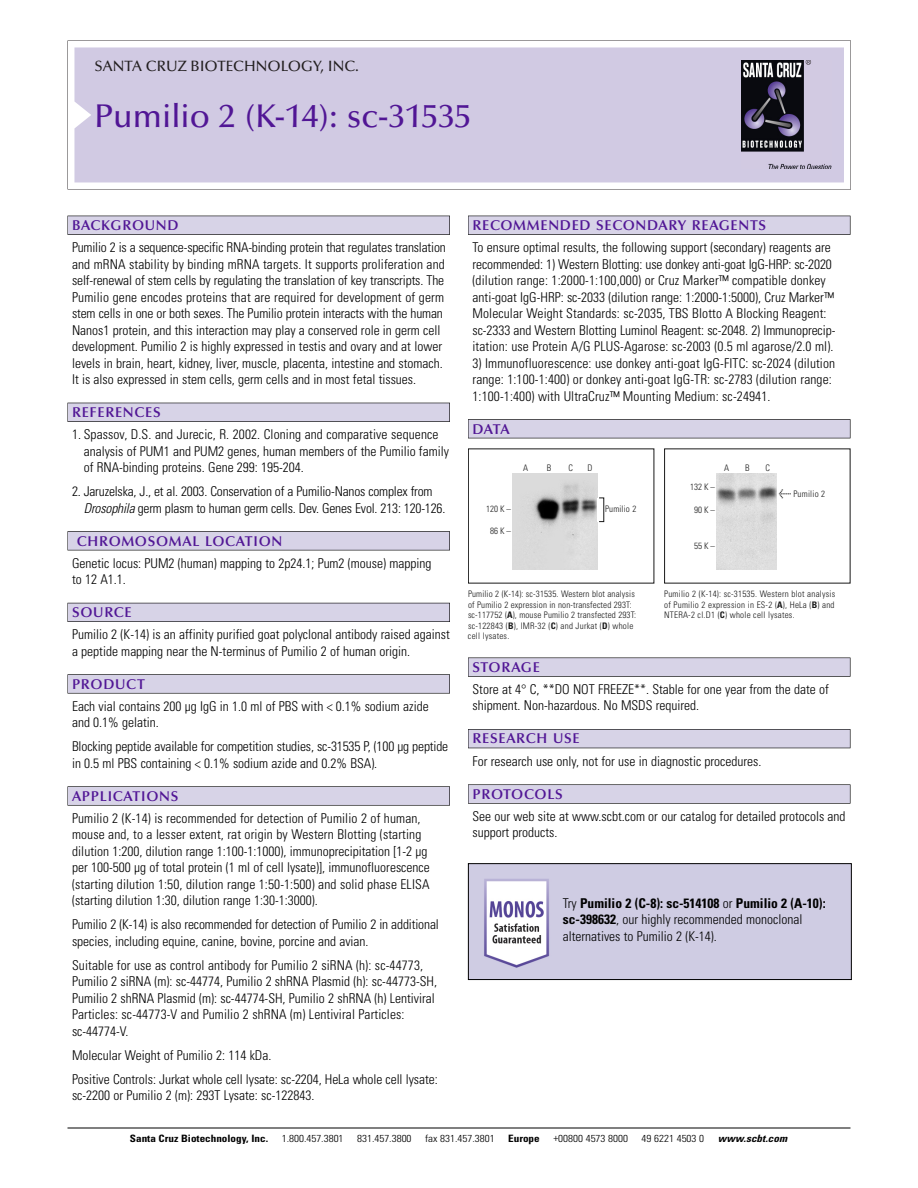
<style>
.page{position:relative;width:918px;height:1188px;background:#fff}
.page>*{position:absolute;margin:0;border:0;box-sizing:border-box;transform-origin:0 0}
.t1{font:500 33px "Optima";color:#511695}
.t2{font:500 15px "Optima";color:#231f20}
.t3{font:600 14.25px "Optima";letter-spacing:.05em;color:#511695}
.t4{font:300 condensed 13.5px/16.5px "Univers";color:#000}
.t5{font:300 condensed 10.2px "Univers";color:#000;scale:1.1 1}
.t6{font:700 condensed 10.2px "Univers";color:#000;scale:1.1 1}
.t7{font:italic 700 condensed 10.2px "Univers";letter-spacing:.005em;color:#000;scale:1.1 1}
.t8{font:9px/10.5px "Univers Condensed Light+WBAVQS";letter-spacing:.015em;color:#191919}
.t9{font:9px/10.5px "Univers Condensed Light+QDMXUS";letter-spacing:.025em;color:#191919;text-align:justify}
.s1{font-style:italic}
.s2{font-family:"Univers Condensed Bold+YZKPZH"}
.s3{font-family:"Meta Plus Book Roman+IPVUSR";font-size:10.5px}
.s4{font-family:"Univers Condensed Bold+JTYPOA"}
.s5{font-weight:700}
</style>
<div class="page">
<svg style="left:68px;top:40px;width:783px;height:149px"></svg>
<div style="left:74px;top:47px;width:770px;height:135px;background:#d1cae3"></div>
<img style="left:741px;top:60px;width:90px;height:108px">
<div style="left:68px;top:216px;width:382px;height:19px;background:#525155"></div>
<div style="left:68px;top:216px;width:381px;height:18px;background:#d7d3e7"></div>
<div style="left:68px;top:403px;width:382px;height:19px;background:#515055"></div>
<div style="left:68px;top:403px;width:381px;height:18px;background:#d7d3e7"></div>
<div style="left:68px;top:531px;width:382px;height:19px;background:#545357"></div>
<div style="left:68px;top:532px;width:381px;height:18px;background:#d7d3e7"></div>
<div style="left:68px;top:603px;width:382px;height:19px;background:#54535a"></div>
<div style="left:68px;top:603px;width:381px;height:18px;background:#d7d3e7"></div>
<svg style="left:68px;top:674px;width:382px;height:20px"></svg>
<div style="left:68px;top:675px;width:381px;height:18px;background:#d7d3e7"></div>
<div style="left:68px;top:786px;width:382px;height:20px;background:#626263"></div>
<div style="left:68px;top:787px;width:381px;height:18px;background:#d7d3e7"></div>
<div style="left:468px;top:216px;width:382px;height:19px;background:#525155"></div>
<div style="left:468px;top:216px;width:382px;height:18px;background:#d7d3e7"></div>
<div style="left:468px;top:419px;width:382px;height:19px;background:#525155"></div>
<div style="left:468px;top:420px;width:382px;height:18px;background:#d7d3e7"></div>
<div style="left:468px;top:658px;width:382px;height:19px;background:#575759"></div>
<div style="left:468px;top:658px;width:382px;height:18px;background:#d7d3e7"></div>
<div style="left:468px;top:729px;width:382px;height:19px;background:#525158"></div>
<div style="left:468px;top:730px;width:382px;height:18px;background:#d7d3e7"></div>
<div style="left:468px;top:784px;width:382px;height:20px;background:#666"></div>
<div style="left:468px;top:785px;width:382px;height:18px;background:#d7d3e7"></div>
<hr style="left:68px;top:1128px;width:782px;height:1px;background:#000">
<img style="left:716px;top:474px;width:61px;height:95px">
<img style="left:512px;top:474px;width:85px;height:95px">
<img style="left:470px;top:865px;width:380px;height:113px">
<div style="left:468px;top:863px;width:384px;height:117px;border:1px solid #000"></div>
<p class="t2" style="left:94px;top:61px;width:266px">SANTA CRUZ BIOTECHNOLOGY, INC.</p>
<h1 class="t1" style="left:94px;top:103px;width:378px">Pumilio 2 (K-14): sc-31535</h1>
<p class="t3" style="left:72px;top:219px;width:108px">BACKGROUND</p>
<p class="t4" style="left:72px;top:240px;width:375px">Pumilio 2 is a sequence-specific RNA-binding protein that regulates translation and mRNA stability by binding mRNA targets. It supports proliferation and self-renewal of stem cells by regulating the translation of key transcripts. The Pumilio gene encodes proteins that are required for development of germ stem cells in one or both sexes. The Pumilio protein interacts with the human Nanos1 protein, and this interaction may play a conserved role in germ cell development. Pumilio 2 is highly expressed in testis and ovary and at lower levels in brain, heart, kidney, liver, muscle, placenta, intestine and stomach.<br>It is also expressed in stem cells, germ cells and in most fetal tissues.</p>
<p class="t3" style="left:72px;top:407px;width:90px">REFERENCES</p>
<p class="t4" style="left:84px;top:427px;width:367px;text-indent:-12px">1. Spassov, D.S. and Jurecic, R. 2002. Cloning and comparative sequence analysis of PUM1 and PUM2 genes, human members of the Pumilio family of RNA-binding proteins. Gene 299: 195-204.</p>
<p class="t4" style="left:84px;top:484px;width:363px;text-indent:-12px">2. Jaruzelska, J., et al. 2003. Conservation of a Pumilio-Nanos complex from<br><span class="s1">Drosophila</span> germ plasm to human germ cells. Dev. Genes Evol. 213: 120-126.</p>
<p class="t3" style="left:77px;top:535px;width:207px">CHROMOSOMAL LOCATION</p>
<p class="t4" style="left:72px;top:556px;width:361px">Genetic locus: PUM2 (human) mapping to 2p24.1; Pum2 (mouse) mapping to 12 A1.1.</p>
<p class="t3" style="left:72px;top:607px;width:61px">SOURCE</p>
<p class="t4" style="left:72px;top:627px;width:379px">Pumilio 2 (K-14) is an affinity purified goat polyclonal antibody raised against a peptide mapping near the N-terminus of Pumilio 2 of human origin.</p>
<p class="t3" style="left:72px;top:678px;width:74px">PRODUCT</p>
<p class="t4" style="left:72px;top:699px;width:358px">Each vial contains 200 µg IgG in 1.0 ml of PBS with &lt; 0.1% sodium azide and 0.1% gelatin.</p>
<p class="t4" style="left:72px;top:739px;width:378px">Blocking peptide available for competition studies, sc-31535 P, (100 µg peptide in 0.5 ml PBS containing &lt; 0.1% sodium azide and 0.2% BSA).</p>
<p class="t3" style="left:72px;top:790px;width:108px">APPLICATIONS</p>
<p class="t4" style="left:72px;top:811px;width:359px">Pumilio 2 (K-14) is recommended for detection of Pumilio 2 of human, mouse and, to a lesser extent, rat origin by Western Blotting (starting dilution 1:200, dilution range 1:100-1:1000), immunoprecipitation [1-2 µg per 100-500 µg of total protein (1 ml of cell lysate)], immunofluorescence (starting dilution 1:50, dilution range 1:50-1:500) and solid phase ELISA (starting dilution 1:30, dilution range 1:30-1:3000).</p>
<p class="t4" style="left:72px;top:917px;width:368px">Pumilio 2 (K-14) is also recommended for detection of Pumilio 2 in additional species, including equine, canine, bovine, porcine and avian.</p>
<p class="t4" style="left:72px;top:958px;width:366px">Suitable for use as control antibody for Pumilio 2 siRNA (h): sc-44773, Pumilio 2 siRNA (m): sc-44774, Pumilio 2 shRNA Plasmid (h): sc-44773-SH, Pumilio 2 shRNA Plasmid (m): sc-44774-SH, Pumilio 2 shRNA (h) Lentiviral Particles: sc-44773-V and Pumilio 2 shRNA (m) Lentiviral Particles: sc-44774-V.</p>
<p class="t4" style="left:72px;top:1044px;width:367px;line-height:24px">Molecular Weight of Pumilio 2: 114 kDa.<br>Positive Controls: Jurkat whole cell lysate: sc-2204, HeLa whole cell lysate:</p>
<p class="t4" style="left:72px;top:1088px;width:244px">sc-2200 or Pumilio 2 (m): 293T Lysate: sc-122843.</p>
<p class="t3" style="left:473px;top:219px;width:295px">RECOMMENDED SECONDARY REAGENTS</p>
<p class="t4" style="left:473px;top:240px;width:364px">To ensure optimal results, the following support (secondary) reagents are recommended: 1) Western Blotting: use donkey anti-goat IgG-HRP: sc-2020 (dilution range: 1:2000-1:100,000) or Cruz Marker™ compatible donkey anti-goat IgG-HRP: sc-2033 (dilution range: 1:2000-1:5000), Cruz Marker™ Molecular Weight Standards: sc-2035, TBS Blotto A Blocking Reagent: sc-2333 and Western Blotting Luminol Reagent: sc-2048. 2) Immunoprecip&shy;itation: use Protein A/G PLUS-Agarose: sc-2003 (0.5 ml agarose/2.0 ml).</p>
<p class="t4" style="left:473px;top:356px;width:364px">3) Immunofluorescence: use donkey anti-goat IgG-FITC: sc-2024 (dilution range: 1:100-1:400) or donkey anti-goat IgG-TR: sc-2783 (dilution range:<br>1:100-1:400) with UltraCruz™ Mounting Medium: sc-24941.</p>
<p class="t3" style="left:473px;top:423px;width:39px">DATA</p>
<p class="t8" style="left:523px;top:463px;width:7px">A</p>
<p class="t8" style="left:547px;top:463px;width:6px">B</p>
<p class="t8" style="left:569px;top:463px;width:6px">C</p>
<p class="t8" style="left:587px;top:463px;width:7px">D</p>
<p class="t8" style="left:486px;top:504px;width:26px">120 K –</p>
<p class="t8" style="left:490px;top:527px;width:22px">86K–</p>
<p class="t8" style="left:605px;top:504px;width:33px">Pumilio 2</p>
<p class="t8" style="left:468px;top:590px;width:170px">Pumilio 2 (K-14): sc-31535. Western blot analysis of Pumilio 2 expression in non-transfected 293T: sc-117752 (<span class="s2">A</span>), mouse Pumilio 2 transfected 293T: sc-122843 (<span class="s2">B</span>), IMR-32 (<span class="s2">C</span>) and Jurkat (<span class="s2">D</span>) whole cell lysates.</p>
<p class="t9" style="left:690px;top:482px;width:26px">132 K –</p>
<p class="t9" style="left:694px;top:505px;width:22px">90K–</p>
<p class="t9" style="left:694px;top:541px;width:22px">55K–</p>
<p class="t9" style="left:724px;top:463px;width:7px">A</p>
<p class="t9" style="left:745px;top:463px;width:6px">B</p>
<p class="t9" style="left:765px;top:463px;width:6px">C</p>
<p class="t9" style="left:779px;top:489px;width:48px"><span class="s3">&lt;</span> Pumilio 2</p>
<p class="t9" style="left:664px;top:590px;width:173px">Pumilio 2 (K-14): sc-31535. Western blot analysis of Pumilio 2 expression in ES-2 (<span class="s4">A</span>), HeLa (<span class="s4">B</span>) and NTERA-2 cl.D1 (<span class="s4">C</span>) whole cell lysates.</p>
<p class="t3" style="left:473px;top:661px;width:69px">STORAGE</p>
<p class="t4" style="left:473px;top:682px;width:358px">Store at 4° C, **DO NOT FREEZE**. Stable for one year from the date of shipment. Non-hazardous. No MSDS required.</p>
<p class="t3" style="left:473px;top:733px;width:109px">RESEARCH USE</p>
<p class="t4" style="left:473px;top:754px;width:290px">For research use only, not for use in diagnostic procedures.</p>
<p class="t3" style="left:473px;top:788px;width:92px">PROTOCOLS</p>
<p class="t4" style="left:473px;top:809px;width:375px">See our web site at www.scbt.com or our catalog for detailed protocols and support products.</p>
<p class="t4" style="left:563px;top:896px;width:264px">Try <span class="s5">Pumilio 2 (C-8): sc-514108</span> or <span class="s5">Pumilio 2 (A-10): sc-398632</span>, our highly recommended monoclonal alternatives to Pumilio 2 (K-14).</p>
<p class="t6" style="left:130px;top:1135px;width:127px">Santa Cruz Biotechnology, Inc.</p>
<p class="t5" style="left:282px;top:1135px;width:58px">1.800.457.3801</p>
<p class="t5" style="left:357px;top:1135px;width:51px">831.457.3800</p>
<p class="t5" style="left:425px;top:1135px;width:65px">fax 831.457.3801</p>
<p class="t6" style="left:508px;top:1135px;width:30px">Europe</p>
<p class="t5" style="left:553px;top:1135px;width:69px">+00800 4573 8000</p>
<p class="t5" style="left:642px;top:1135px;width:58px">49 6221 4503 0</p>
<p class="t7" style="left:718px;top:1135px;width:64px">www.scbt.com</p>
</div>
